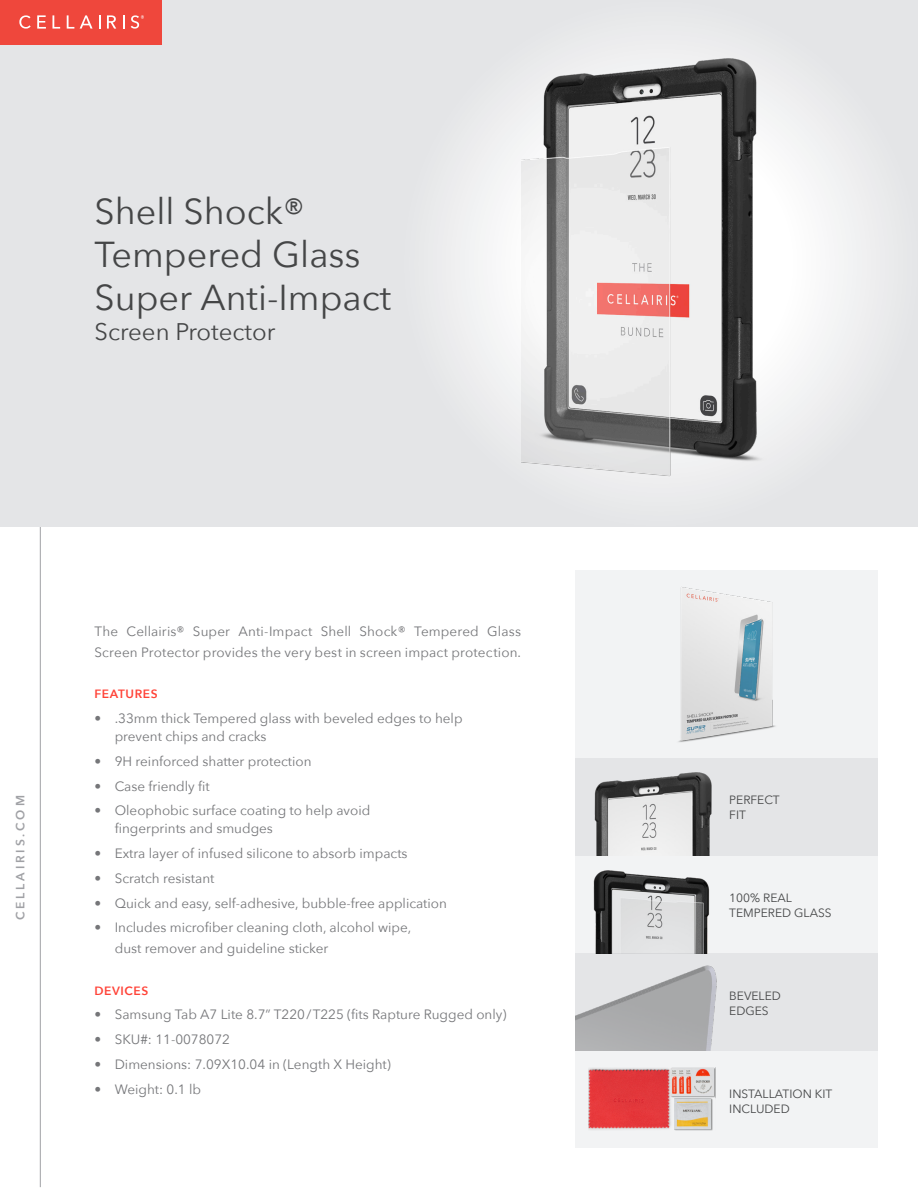
<style>
.page{position:relative;width:918px;height:1188px;background:#fff}
.page>*{position:absolute;margin:0;border:0;box-sizing:border-box;transform-origin:0 0}
.t1{font:36px "Avenir Next";color:#454647}
.t2{font:24px "Avenir Next";color:#454647}
.t3{font:13.5px/21px "Avenir Next";color:#757679}
.t4{font:12px "Avenir Next";color:#454647}
.Gray_Bullet_Points{font:600 12px "Avenir Next";letter-spacing:.05em;color:#ff4338}
.t5{font:600 12px "Avenir Next";letter-spacing:.24em;color:#a0a1a5}
</style>
<div class="page">
<hr style="left:40px;top:513px;width:1px;height:674px;background:#a0a1a5">
<div style="left:0;top:0;width:918px;height:527px;background:#e4e5e7"></div>
<svg style="left:451px;top:49px;width:420px;height:429px"></svg>
<div style="left:575px;top:570px;width:303px;height:189px;background:#f2f3f4"></div>
<div style="left:575px;top:856px;width:303px;height:97px;background:#f2f3f4"></div>
<div style="left:575px;top:1050px;width:303px;height:98px;background:#f2f3f4"></div>
<div style="left:575px;top:759px;width:303px;height:97px;background:#e4e5e7"></div>
<div style="left:575px;top:953px;width:303px;height:97px;background:#e4e5e7"></div>
<div style="left:0;top:0;width:162px;height:44px;background:#ef473c"></div>
<svg style="left:19px;top:15px;width:12px;height:14px"></svg>
<svg style="left:37px;top:15px;width:9px;height:14px"></svg>
<svg style="left:52px;top:15px;width:8px;height:14px"></svg>
<svg style="left:67px;top:15px;width:7px;height:14px"></svg>
<svg style="left:99px;top:15px;width:1px;height:14px"></svg>
<svg style="left:123px;top:15px;width:2px;height:14px"></svg>
<svg style="left:107px;top:15px;width:9px;height:14px"></svg>
<svg style="left:80px;top:15px;width:13px;height:14px"></svg>
<svg style="left:131px;top:15px;width:13px;height:14px"></svg>
<img style="left:521px;top:55px;width:269px;height:421px">
<img style="left:575px;top:953px;width:142px;height:97px">
<img style="left:588px;top:1067px;width:127px;height:64px">
<img style="left:594px;top:772px;width:118px;height:84px">
<img style="left:593px;top:870px;width:117px;height:83px">
<img style="left:678px;top:587px;width:98px;height:155px">
<p class="t1" style="left:94px;top:181px;width:212px">Shell Shock®</p>
<p class="t1" style="left:94px;top:224px;width:268px">Tempered Glass</p>
<p class="t1" style="left:94px;top:267px;width:298px">Super Anti-Impact</p>
<p class="t2" style="left:94px;top:311px;width:183px">Screen Protector</p>
<p class="t5" style="left:10px;top:920px;width:126px;rotate:-90deg">CELLAIRIS.COM</p>
<p class="t3" style="left:94px;top:620px;width:428px">The Cellairis® Super Anti-Impact Shell Shock® Tempered Glass<br>Screen Protector provides the very best in screen impact protection.</p>
<p class="Gray_Bullet_Points" style="left:94px;top:684px;width:65px">FEATURES</p>
<p class="t3" style="left:115px;top:709px;width:349px;line-height:18px;text-indent:-20px">• .33mm thick Tempered glass with beveled edges to help prevent chips and cracks</p>
<p class="t3" style="left:94px;top:750px;width:219px">• 9H reinforced shatter protection</p>
<p class="t3" style="left:94px;top:775px;width:117px">• Case friendly fit</p>
<p class="t3" style="left:115px;top:801px;width:257px;line-height:18px;text-indent:-20px">• Oleophobic surface coating to help avoid fingerprints and smudges</p>
<p class="t3" style="left:94px;top:842px;width:315px">• Extra layer of infused silicone to absorb impacts</p>
<p class="t3" style="left:94px;top:867px;width:121px">• Scratch resistant</p>
<p class="t3" style="left:94px;top:892px;width:354px">• Quick and easy, self-adhesive, bubble-free application</p>
<p class="t3" style="left:115px;top:917px;width:298px;text-indent:-20px">• Includes microfiber cleaning cloth, alcohol wipe, dust remover and guideline sticker</p>
<p class="Gray_Bullet_Points" style="left:94px;top:980px;width:55px">DEVICES</p>
<p class="t3" style="left:94px;top:1004px;width:414px">• Samsung Tab A7 Lite 8.7” T220/T225 (fits Rapture Rugged only)</p>
<p class="t3" style="left:94px;top:1028px;width:137px">• SKU#: 11-0078072</p>
<p class="t3" style="left:94px;top:1053px;width:298px">• Dimensions: 7.09X10.04 in (Length X Height)</p>
<p class="t3" style="left:94px;top:1078px;width:108px">• Weight: 0.1 lb</p>
<p class="t4" style="left:729px;top:790px;width:52px">PERFECT</p>
<p class="t4" style="left:729px;top:805px;width:18px">FIT</p>
<p class="t4" style="left:729px;top:888px;width:64px">100% REAL</p>
<p class="t4" style="left:729px;top:903px;width:104px">TEMPERED GLASS</p>
<p class="t4" style="left:729px;top:985px;width:53px">BEVELED</p>
<p class="t4" style="left:729px;top:1000px;width:41px">EDGES</p>
<p class="t4" style="left:729px;top:1083px;width:105px">INSTALLATION KIT</p>
<p class="t4" style="left:729px;top:1098px;width:62px">INCLUDED</p>
</div>
